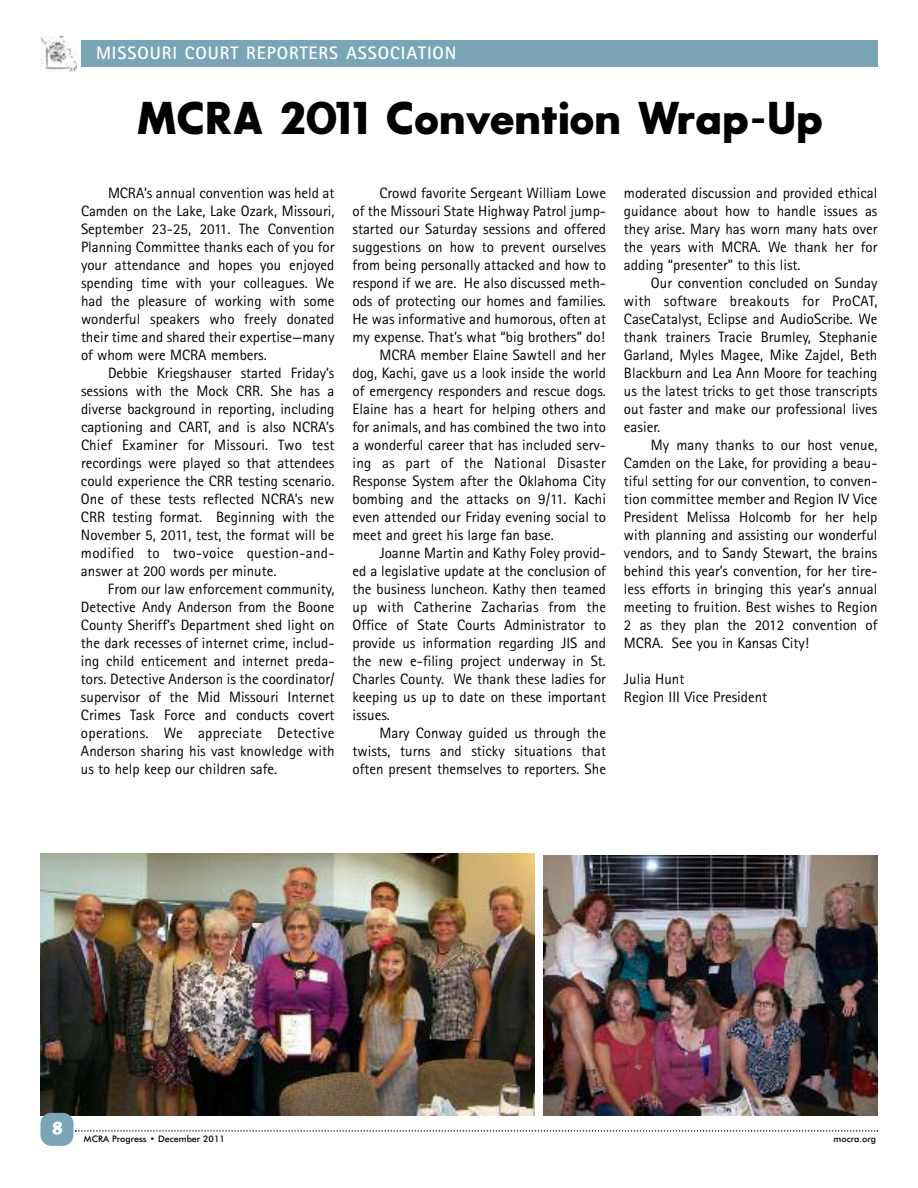
<style>
.page{position:relative;width:918px;height:1188px;background:#fff}
.page>*{position:absolute;margin:0;border:0;box-sizing:border-box;transform-origin:0 0}
.t1{font:700 45px "Sans Serif";color:#000}
.t2{font:700 18px "Rotis Sans Serif";letter-spacing:.055em;color:#fff}
.t3{font:700 18px "Meridien";color:#fff}
.t4{font:15px/18px "Rotis Sans Serif";color:#000;text-align:justify}
.t5{font:15px "Rotis Sans Serif";letter-spacing:.02em;color:#000}
.t6{font:500 9px "Futura";color:#000}
</style>
<div class="page">
<img style="left:544px;top:856px;width:334px;height:259px">
<img style="left:40px;top:853px;width:494px;height:262px">
<div style="left:40px;top:1113px;width:34px;height:33px;background:#7aa5b6;border-radius:11px"></div>
<svg style="left:75px;top:1130px;width:803px;height:2px"></svg>
<img style="left:40px;top:36px;width:37px;height:35px">
<div style="left:81px;top:40px;width:797px;height:27px;background:#7aa5b6"></div>
<p class="t2" style="left:96px;top:47px;width:362px">MISSOURI COURT REPORTERS ASSOCIATION</p>
<h1 class="t1" style="left:137px;top:92px;width:687px">MCRA 2011 Convention Wrap-Up</h1>
<p class="t4" style="left:81px;top:185px;width:255px;text-indent:27px">MCRA’s annual convention was held at Camden on the Lake, Lake Ozark, Missouri, September 23-25, 2011. The Convention Planning Committee thanks each of you for your attendance and hopes you enjoyed spending time with your colleagues. We had the pleasure of working with some wonderful speakers who freely donated their time and shared their expertise—many of whom were MCRA members.</p>
<p class="t4" style="left:81px;top:365px;width:255px;text-indent:27px">Debbie Kriegshauser started Friday’s sessions with the Mock CRR. She has a diverse background in reporting, including captioning and CART, and is also NCRA’s Chief Examiner for Missouri. Two test recordings were played so that attendees could experience the CRR testing scenario.<br>One of these tests reflected NCRA’s new CRR testing format. Beginning with the November 5, 2011, test, the format will be modified to two-voice question-and&shy;answer at 200 words per minute.</p>
<p class="t4" style="left:81px;top:581px;width:255px;text-indent:27px">From our law enforcement community, Detective Andy Anderson from the Boone County Sheriff’s Department shed light on the dark recesses of internet crime, includ&shy;ing child enticement and internet preda&shy;tors. Detective Anderson is the coordinator/ supervisor of the Mid Missouri Internet Crimes Task Force and conducts covert operations. We appreciate Detective Anderson sharing his vast knowledge with us to help keep our children safe.</p>
<p class="t4" style="left:380px;top:185px;width:228px">Crowd favorite Sergeant William Lowe</p>
<p class="t4" style="left:353px;top:203px;width:255px">of the Missouri State Highway Patrol jump-</p>
<p class="t4" style="left:353px;top:221px;width:255px">started our Saturday sessions and offered</p>
<p class="t4" style="left:353px;top:239px;width:255px">suggestions on how to prevent ourselves</p>
<p class="t4" style="left:353px;top:257px;width:255px">from being personally attacked and how to</p>
<p class="t4" style="left:352px;top:275px;width:255px">respond if we are. He also discussed meth-</p>
<p class="t4" style="left:352px;top:293px;width:255px">ods of protecting our homes and families.</p>
<p class="t4" style="left:352px;top:311px;width:255px">He was informative and humorous, often at</p>
<p class="t4" style="left:352px;top:329px;width:254px">my expense. That’s what “big brothers” do!</p>
<p class="t4" style="left:379px;top:347px;width:228px">MCRA member Elaine Sawtell and her</p>
<p class="t4" style="left:352px;top:365px;width:255px">dog, Kachi, gave us a look inside the world</p>
<p class="t4" style="left:352px;top:383px;width:255px">of emergency responders and rescue dogs.</p>
<p class="t4" style="left:352px;top:401px;width:255px">Elaine has a heart for helping others and</p>
<p class="t4" style="left:352px;top:419px;width:255px">for animals, and has combined the two into</p>
<p class="t4" style="left:352px;top:437px;width:255px">a wonderful career that has included serv-</p>
<p class="t5" style="left:352px;top:457px;width:255px">ing as part of the National Disaster</p>
<p class="t4" style="left:352px;top:473px;width:255px">Response System after the Oklahoma City</p>
<p class="t4" style="left:352px;top:491px;width:255px">bombing and the attacks on 9/11. Kachi</p>
<p class="t4" style="left:352px;top:509px;width:255px">even attended our Friday evening social to</p>
<p class="t4" style="left:352px;top:527px;width:203px">meet and greet his large fan base.</p>
<p class="t4" style="left:379px;top:545px;width:228px">Joanne Martin and Kathy Foley provid-</p>
<p class="t4" style="left:352px;top:563px;width:255px">ed a legislative update at the conclusion of</p>
<p class="t4" style="left:352px;top:581px;width:255px">the business luncheon. Kathy then teamed</p>
<p class="t4" style="left:352px;top:599px;width:255px">up with Catherine Zacharias from the</p>
<p class="t4" style="left:352px;top:617px;width:255px">Office of State Courts Administrator to</p>
<p class="t4" style="left:352px;top:635px;width:255px">provide us information regarding JIS and</p>
<p class="t4" style="left:352px;top:653px;width:255px">the new e-filing project underway in St.</p>
<p class="t4" style="left:352px;top:671px;width:255px">Charles County. We thank these ladies for</p>
<p class="t4" style="left:352px;top:689px;width:255px">keeping us up to date on these important</p>
<p class="t4" style="left:352px;top:707px;width:39px">issues.</p>
<p class="t4" style="left:379px;top:725px;width:228px">Mary Conway guided us through the</p>
<p class="t4" style="left:352px;top:743px;width:255px">twists, turns and sticky situations that</p>
<p class="t4" style="left:352px;top:761px;width:255px">often present themselves to reporters. She</p>
<p class="t4" style="left:624px;top:185px;width:255px">moderated discussion and provided ethical guidance about how to handle issues as they arise. Mary has worn many hats over the years with MCRA. We thank her for adding “presenter” to this list.</p>
<p class="t4" style="left:624px;top:275px;width:255px;text-indent:27px">Our convention concluded on Sunday with software breakouts for ProCAT, CaseCatalyst, Eclipse and AudioScribe. We thank trainers Tracie Brumley, Stephanie Garland, Myles Magee, Mike Zajdel, Beth Blackburn and Lea Ann Moore for teaching us the latest tricks to get those transcripts out faster and make our professional lives easier.</p>
<p class="t4" style="left:624px;top:437px;width:255px;text-indent:27px">My many thanks to our host venue, Camden on the Lake, for providing a beau&shy;tiful setting for our convention, to conven&shy;tion committee member and Region IV Vice President Melissa Holcomb for her help with planning and assisting our wonderful vendors, and to Sandy Stewart, the brains behind this year’s convention, for her tire&shy;less efforts in bringing this year’s annual meeting to fruition. Best wishes to Region 2 as they plan the 2012 convention of MCRA. See you in Kansas City!</p>
<p class="t4" style="left:624px;top:671px;width:145px">Julia Hunt<br>Region III Vice President</p>
<p class="t3" style="left:52px;top:1121px;width:12px">8</p>
<p class="t6" style="left:84px;top:1136px;width:143px">MCRA Progress • December 2011</p>
<p class="t6" style="left:834px;top:1135px;width:44px">mocra.org</p>
</div>
